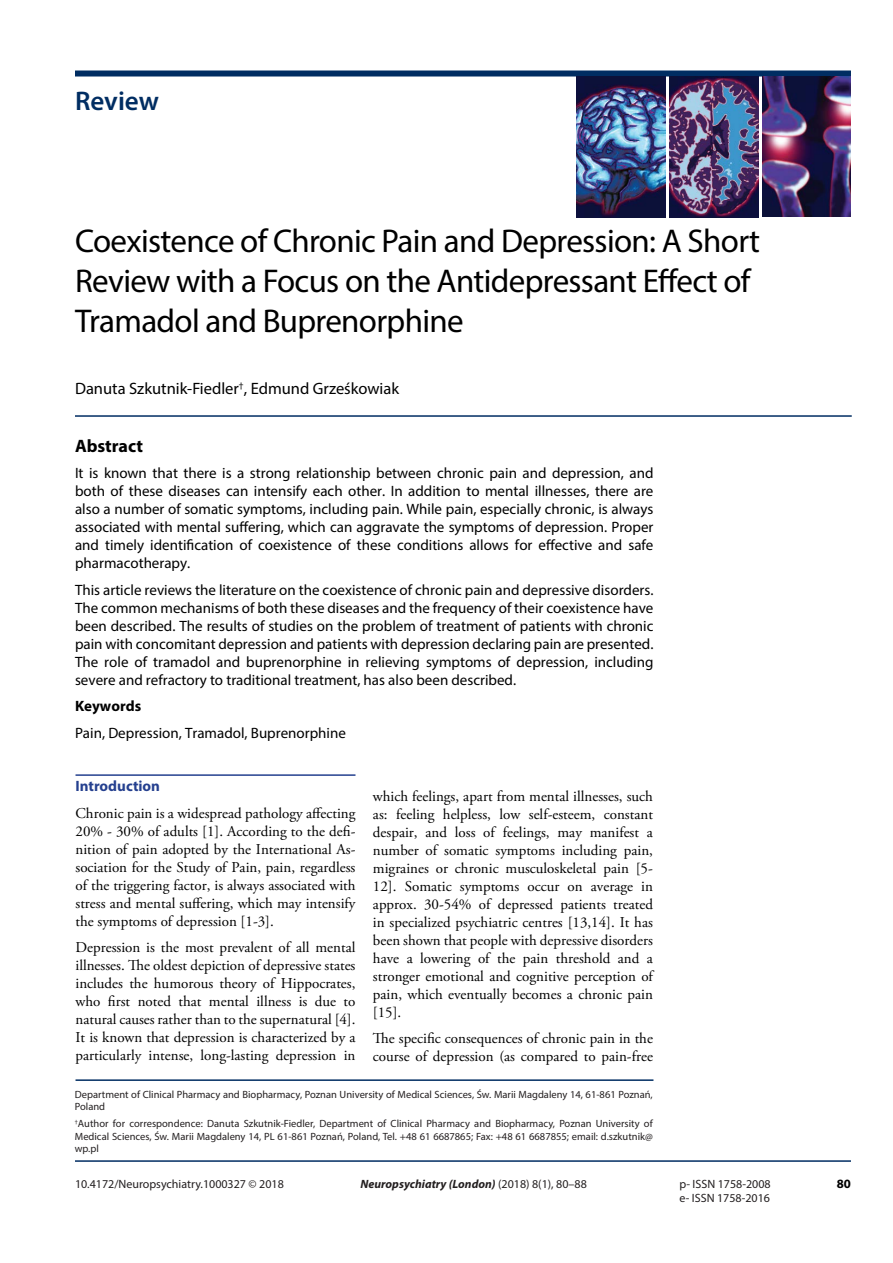
<style>
.page{position:relative;width:893px;height:1263px;background:#fff}
.page>*{position:absolute;margin:0;border:0;box-sizing:border-box;transform-origin:0 0}
.t1{font:33px/39.6px "Myriad Pro";letter-spacing:-.02em;color:#000}
.t2{font:600 27px "Myriad Pro";color:#002d62}
.t3{font:700 18px "Myriad Pro";color:#000}
.t4{font:16.5px "Myriad Pro";color:#000}
.t5{font:15px/18px "Adobe Garamond Pro";color:#000;text-align:justify}
.t6{font:15px/18px "Myriad Pro";color:#000;text-align:justify}
.t7{font:700 15px "Myriad Pro";color:#25408f}
.t8{font:700 15px "Myriad Pro";color:#000}
.t9{font:700 12.75px "Myriad Pro";color:#000}
.t10{font:12px/14.4px "Myriad Pro";color:#231f20}
.t11{font:italic 700 12px "Myriad Pro";color:#231f20}
.t12{font:10.5px/12.6px "Myriad Pro";color:#231f20}
.s1{font-style:italic}
.s2{font-weight:400;font-style:normal}
</style>
<div class="page">
<div style="left:75px;top:71px;width:776px;height:6px;background:#002d62"></div>
<img style="left:576px;top:77px;width:89px;height:141px">
<img style="left:669px;top:77px;width:89px;height:140px">
<img style="left:763px;top:77px;width:88px;height:140px">
<hr style="left:75px;top:1160px;width:776px;height:2px;background:#002d62">
<hr style="left:75px;top:415px;width:777px;height:2px;background:#002d62">
<hr style="left:76px;top:1079px;width:577px;height:2px;background:#002d62">
<hr style="left:76px;top:774px;width:279px;height:2px;background:#25408f">
<h2 class="t2" style="left:75px;top:84px;width:85px">Review</h2>
<h1 class="t1" style="left:75px;top:221px;width:687px">Coexistence of Chronic Pain and Depression: A Short<br>Review with a Focus on the Antidepressant Effect of<br>Tramadol and Buprenorphine</h1>
<p class="t4" style="left:75px;top:378px;width:326px">Danuta Szkutnik-Fiedler<sup>†</sup>, Edmund Grześkowiak</p>
<p class="t3" style="left:75px;top:434px;width:70px">Abstract</p>
<p class="t6" style="left:75px;top:464px;width:580px">It is known that there is a strong relationship between chronic pain and depression, and both of these diseases can intensify each other. In addition to mental illnesses, there are also a number of somatic symptoms, including pain. While pain, especially chronic, is always associated with mental suffering, which can aggravate the symptoms of depression. Proper and timely identification of coexistence of these conditions allows for effective and safe pharmacotherapy.</p>
<p class="t6" style="left:75px;top:580px;width:580px">This article reviews the literature on the coexistence of chronic pain and depressive disorders.<br>The common mechanisms of both these diseases and the frequency of their coexistence have been described. The results of studies on the problem of treatment of patients with chronic pain with concomitant depression and patients with depression declaring pain are presented.<br>The role of tramadol and buprenorphine in relieving symptoms of depression, including severe and refractory to traditional treatment, has also been described.</p>
<p class="t8" style="left:75px;top:696px;width:68px">Keywords</p>
<p class="t6" style="left:75px;top:723px;width:272px">Pain, Depression, Tramadol, Buprenorphine</p>
<p class="t7" style="left:76px;top:776px;width:86px">Introduction</p>
<p class="t5" style="left:76px;top:805px;width:281px">Chronic pain is a widespread pathology affecting 20% - 30% of adults [1]. According to the defi&shy;nition of pain adopted by the International As&shy;sociation for the Study of Pain, pain, regardless of the triggering factor, is always associated with stress and mental suffering, which may intensify the symptoms of depression [1<span class="s1">-</span>3].</p>
<p class="t5" style="left:76px;top:939px;width:282px">Depression is the most prevalent of all mental illnesses. The oldest depiction of depressive states includes the humorous theory of Hippocrates, who first noted that mental illness is due to natural causes rather than to the supernatural [4].<br>It is known that depression is characterized by a particularly intense, long-lasting depression in</p>
<p class="t5" style="left:373px;top:787px;width:281px">which feelings, apart from mental illnesses, such as: feeling helpless, low self-esteem, constant despair, and loss of feelings, may manifest a number of somatic symptoms including pain, migraines or chronic musculoskeletal pain [5- 12]. Somatic symptoms occur on average in approx. 30-54% of depressed patients treated in specialized psychiatric centres [13,14]. It has been shown that people with depressive disorders have a lowering of the pain threshold and a stronger emotional and cognitive perception of pain, which eventually becomes a chronic pain [15].</p>
<p class="t5" style="left:373px;top:1030px;width:281px">The specific consequences of chronic pain in the course of depression (as compared to pain-free</p>
<p class="t12" style="left:75px;top:1087px;width:579px">Department of Clinical Pharmacy and Biopharmacy, Poznan University of Medical Sciences, Św. Marii Magdaleny 14, 61-861 Poznań,<br>Poland</p>
<p class="t12" style="left:75px;top:1117px;width:579px;text-align:justify"><sup>†</sup>Author for correspondence: Danuta Szkutnik-Fiedler, Department of Clinical Pharmacy and Biopharmacy, Poznan University of Medical Sciences, Św. Marii Magdaleny 14, PL 61-861 Poznań, Poland, Tel. +48 61 6687865; Fax: +48 61 6687855; email: d.szkutnik@ wp.pl</p>
<p class="t10" style="left:75px;top:1176px;width:210px">10.4172/Neuropsychiatry.1000327 © 2018</p>
<p class="t10" style="left:679px;top:1176px;width:93px">p- ISSN 1758-2008 e- ISSN 1758-2016</p>
<p class="t11" style="left:360px;top:1176px;width:228px">Neuropsychiatry (London) <span class="s2">(2018) 8(1), 80–88</span></p>
<p class="t9" style="left:837px;top:1176px;width:16px">80</p>
</div>
